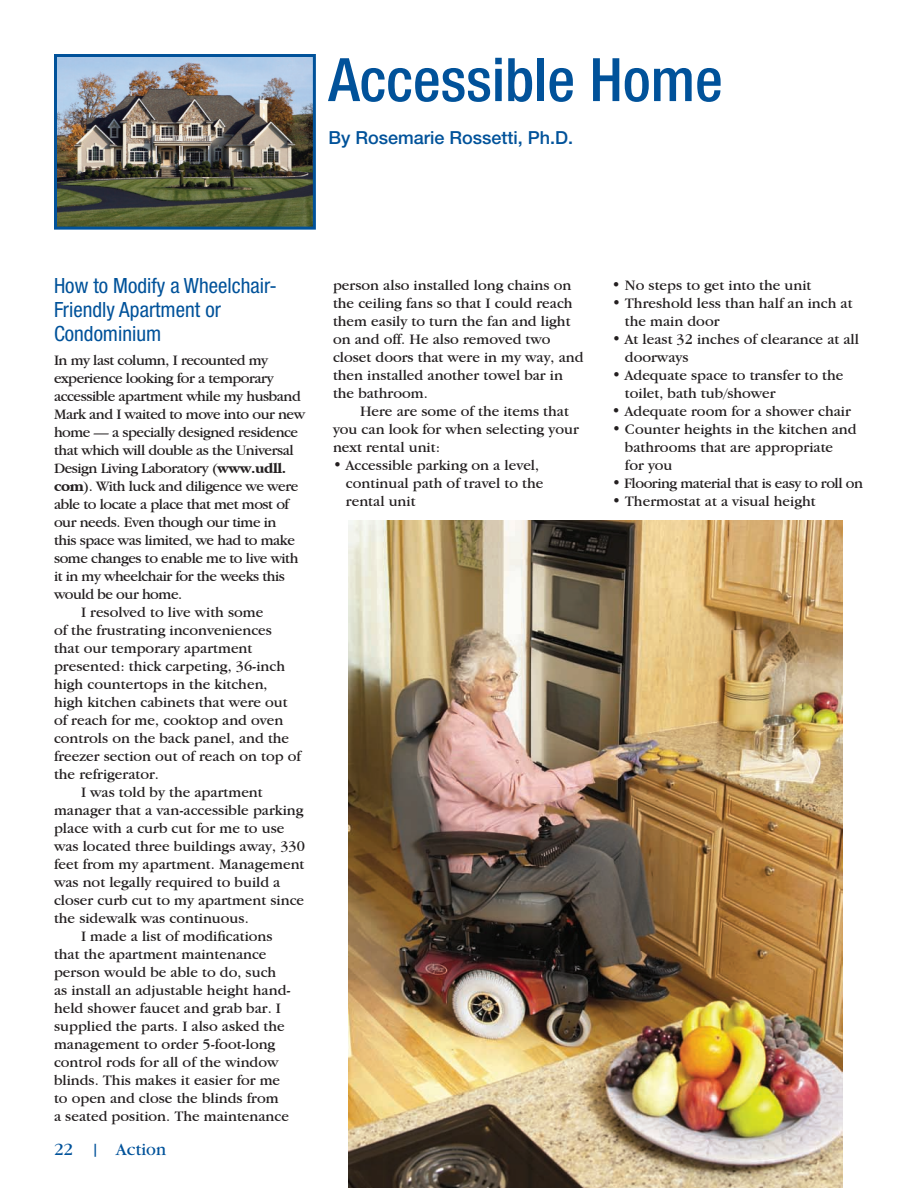
<style>
.page{position:relative;width:918px;height:1188px;background:#fff}
.page>*{position:absolute;margin:0;border:0;box-sizing:border-box;transform-origin:0 0}
.New_dept_head{font:500 condensed 60px "Helvetica Neue";color:#01529a}
.New_subhead{font:condensed 21px/24px "Helvetica Neue";color:#01529a}
.t1{font:500 18px "Helvetica Neue";color:#01529a}
.t2{font:18px "Garamond";color:#01529a}
.Body_Text_Indent{font:15px/18px "Garamond IT Cby BT";color:#231f20}
.body_copy{font:15px/18px "Garamond IT Cby BT";letter-spacing:-.03em;color:#231f20}
.Body_Text_Indent-2{font:15px "Garamond IT Cby BT";letter-spacing:-.03em;color:#231f20}
.s1{font-weight:700}
</style>
<div class="page">
<img style="left:58px;top:58px;width:254px;height:168px">
<div style="left:54px;top:54px;width:262px;height:176px;border:3px solid #01529a"></div>
<img style="left:348px;top:521px;width:494px;height:667px">
<p class="New_dept_head" style="left:328px;top:44px;width:396px">Accessible Home</p>
<p class="t1" style="left:328px;top:127px;width:246px">By Rosemarie Rossetti, Ph.D.</p>
<p class="New_subhead" style="left:54px;top:274px;width:224px">How to Modify a Wheelchair-<br>Friendly Apartment or<br>Condominium</p>
<p class="body_copy" style="left:54px;top:350px;width:253px">In my last column, I recounted my experience looking for a temporary accessible apartment while my husband Mark and I waited to move into our new home — a specially designed residence that which will double as the Universal Design Living Laboratory (<span class="s1">www.udll. com</span>). With luck and diligence we were able to locate a place that met most of our needs. Even though our time in<br>this space was limited, we had to make some changes to enable me to live with it in my wheelchair for the weeks this would be our home.</p>
<p class="Body_Text_Indent" style="left:54px;top:602px;width:248px;text-indent:27px">I resolved to live with some<br>of the frustrating inconveniences that our temporary apartment presented: thick carpeting, 36-inch high countertops in the kitchen,<br>high kitchen cabinets that were out of reach for me, cooktop and oven controls on the back panel, and the freezer section out of reach on top of the refrigerator.</p>
<p class="Body_Text_Indent" style="left:54px;top:782px;width:252px;text-indent:27px">I was told by the apartment manager that a van-accessible parking place with a curb cut for me to use was located three buildings away, 330 feet from my apartment. Management was not legally required to build a closer curb cut to my apartment since the sidewalk was continuous.</p>
<p class="Body_Text_Indent" style="left:54px;top:926px;width:238px;text-indent:27px">I made a list of modifications that the apartment maintenance person would be able to do, such as install an adjustable height hand&shy;held shower faucet and grab bar. I supplied the parts. I also asked the management to order 5-foot-long control rods for all of the window blinds. This makes it easier for me to open and close the blinds from<br>a seated position. The maintenance</p>
<p class="t2" style="left:54px;top:1139px;width:114px">22 | Action</p>
<p class="Body_Text_Indent" style="left:333px;top:276px;width:252px">person also installed long chains on the ceiling fans so that I could reach them easily to turn the fan and light on and off. He also removed two closet doors that were in my way, and then installed another towel bar in the bathroom.</p>
<p class="Body_Text_Indent" style="left:333px;top:402px;width:247px;text-indent:27px">Here are some of the items that you can look for when selecting your next rental unit:</p>
<p class="Body_Text_Indent" style="left:346px;top:456px;width:199px;text-indent:-13px">• Accessible parking on a level, continual path of travel to the rental unit</p>
<p class="Body_Text_Indent" style="left:612px;top:276px;width:201px">• No steps to get into the unit</p>
<p class="Body_Text_Indent" style="left:625px;top:294px;width:229px;text-indent:-13px">• Threshold less than half an inch at the main door</p>
<p class="Body_Text_Indent" style="left:625px;top:330px;width:236px;text-indent:-13px">• At least 32 inches of clearance at all doorways</p>
<p class="Body_Text_Indent" style="left:625px;top:366px;width:220px;text-indent:-13px">• Adequate space to transfer to the toilet, bath tub/shower</p>
<p class="Body_Text_Indent" style="left:612px;top:402px;width:240px">• Adequate room for a shower chair</p>
<p class="Body_Text_Indent" style="left:625px;top:420px;width:233px;text-indent:-13px">• Counter heights in the kitchen and bathrooms that are appropriate<br>for you</p>
<p class="Body_Text_Indent-2" style="left:612px;top:475px;width:253px">• Flooring material that is easy to roll on</p>
<p class="Body_Text_Indent" style="left:612px;top:492px;width:205px">• Thermostat at a visual height</p>
</div>
